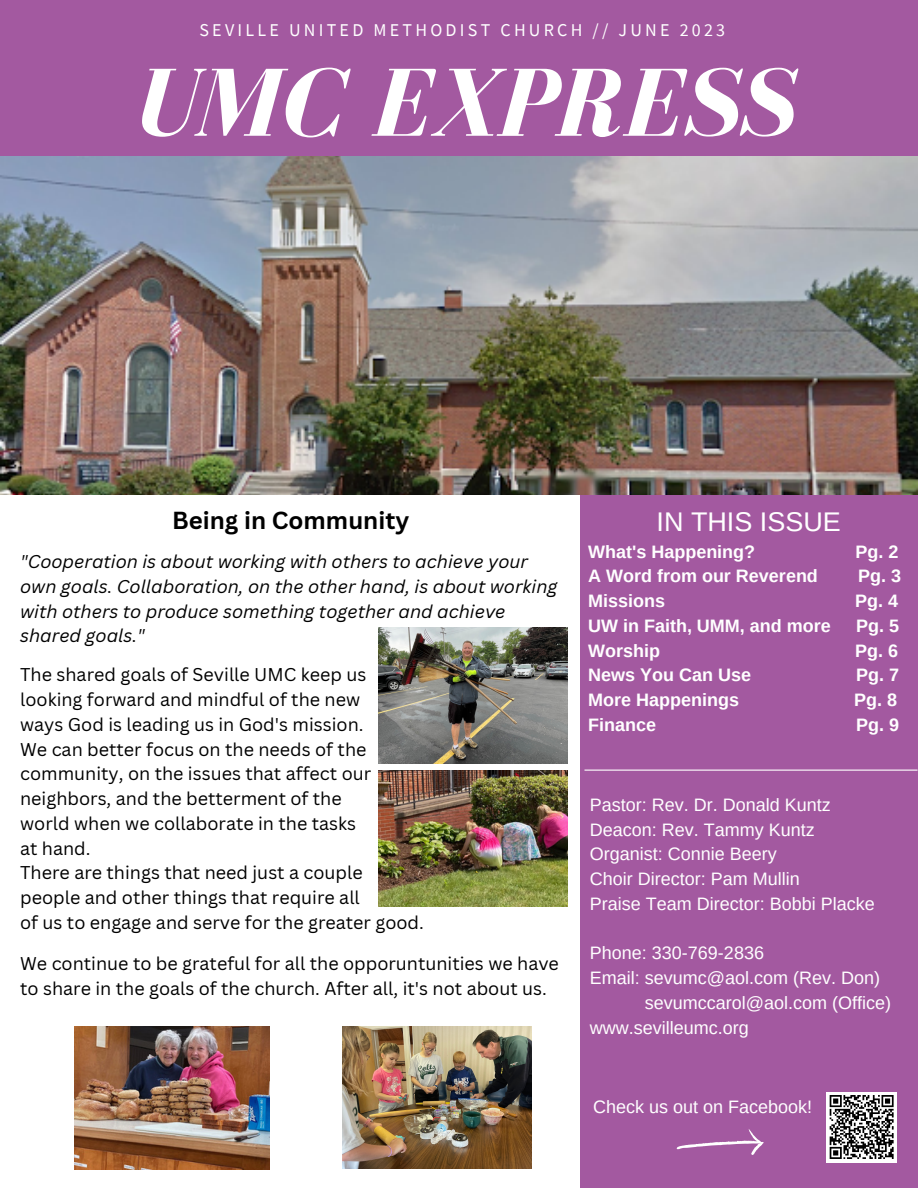
<style>
.page{position:relative;width:918px;height:1188px;background:#fff}
.page>*{position:absolute;margin:0;border:0;box-sizing:border-box;transform-origin:0 0}
.t1{font:italic 700 99.6px "Bodoni FLF";color:#fff}
.t2{font:27px "Arimo";color:#fff}
.t3{font:700 24px "Canva Sans";color:#000}
.t4{font:18px/24.8px "Canva Sans";color:#000}
.t5{font:18px "Arimo";color:#fff}
.t6{font:italic 18px/24.8px "Canva Sans";color:#000}
.t7{font:700 18px "Arimo";color:#fff}
.t8{font:18px "Source Sans Pro";letter-spacing:.18em;color:#fff}
</style>
<div class="page">
<div style="left:581px;top:474px;width:337px;height:714px;background:#a359a0"></div>
<div style="left:0;top:0;width:918px;height:157px;background:#a359a0"></div>
<img style="left:0;top:157px;width:918px;height:337px">
<hr style="left:585px;top:770px;width:333px;height:1px;background:#fff">
<div style="left:826px;top:1092px;width:71px;height:70px;background:#fff"></div>
<svg style="left:829px;top:1095px;width:65px;height:64px"></svg>
<svg style="left:676px;top:1129px;width:88px;height:26px"></svg>
<img style="left:74px;top:1027px;width:196px;height:143px">
<img style="left:342px;top:1027px;width:189px;height:142px">
<img style="left:378px;top:771px;width:189px;height:136px">
<img style="left:378px;top:627px;width:189px;height:136px">
<p class="t8" style="left:199px;top:19px;width:527px">SEVILLE UNITED METHODIST CHURCH // JUNE 2023</p>
<p class="t1" style="left:133px;top:50px;width:662px">UMC EXPRESS</p>
<p class="t3" style="left:172px;top:504px;width:239px">Being in Community</p>
<p class="t6" style="left:20px;top:549px;width:539px">"Cooperation is about working with others to achieve your own goals. Collaboration, on the other hand, is about working with others to produce something together and achieve shared goals."</p>
<p class="t4" style="left:20px;top:662px;width:348px">The shared goals of Seville UMC keep us</p>
<p class="t4" style="left:20px;top:687px;width:342px">looking forward and mindful of the new</p>
<p class="t4" style="left:20px;top:712px;width:345px">ways God is leading us in God's mission.</p>
<p class="t4" style="left:20px;top:736px;width:348px">We can better focus on the needs of the</p>
<p class="t4" style="left:20px;top:761px;width:353px">community, on the issues that affect our</p>
<p class="t4" style="left:20px;top:786px;width:323px">neighbors, and the betterment of the</p>
<p class="t4" style="left:20px;top:811px;width:337px">world when we collaborate in the tasks</p>
<p class="t4" style="left:20px;top:835px;width:72px">at hand.</p>
<p class="t4" style="left:20px;top:860px;width:344px">There are things that need just a couple</p>
<p class="t4" style="left:20px;top:885px;width:341px">people and other things that require all</p>
<p class="t4" style="left:20px;top:910px;width:405px">of us to engage and serve for the greater good.</p>
<p class="t4" style="left:20px;top:951px;width:540px">We continue to be grateful for all the opporuntunities we have to share in the goals of the church. After all, it's not about us.</p>
<p class="t2" style="left:657px;top:506px;width:186px">IN THIS ISSUE</p>
<p class="t7" style="left:588px;top:541px;width:169px">What's Happening?</p>
<p class="t7" style="left:855px;top:541px;width:44px">Pg. 2</p>
<p class="t7" style="left:588px;top:566px;width:231px">A Word from our Reverend</p>
<p class="t7" style="left:858px;top:566px;width:44px">Pg. 3</p>
<p class="t7" style="left:588px;top:591px;width:78px">Missions</p>
<p class="t7" style="left:855px;top:591px;width:44px">Pg. 4</p>
<p class="t7" style="left:588px;top:616px;width:244px">UW in Faith, UMM, and more</p>
<p class="t7" style="left:856px;top:616px;width:44px">Pg. 5</p>
<p class="t7" style="left:588px;top:640px;width:73px">Worship</p>
<p class="t7" style="left:855px;top:640px;width:44px">Pg. 6</p>
<p class="t7" style="left:588px;top:665px;width:164px">News You Can Use</p>
<p class="t7" style="left:856px;top:665px;width:44px">Pg. 7</p>
<p class="t7" style="left:588px;top:690px;width:152px">More Happenings</p>
<p class="t7" style="left:854px;top:690px;width:44px">Pg. 8</p>
<p class="t7" style="left:588px;top:715px;width:69px">Finance</p>
<p class="t7" style="left:856px;top:715px;width:44px">Pg. 9</p>
<p class="t5" style="left:590px;top:795px;width:242px">Pastor: Rev. Dr. Donald Kuntz</p>
<p class="t5" style="left:590px;top:819px;width:226px">Deacon: Rev. Tammy Kuntz</p>
<p class="t5" style="left:590px;top:844px;width:188px">Organist: Connie Beery</p>
<p class="t5" style="left:590px;top:869px;width:211px">Choir Director: Pam Mullin</p>
<p class="t5" style="left:590px;top:894px;width:286px">Praise Team Director: Bobbi Placke</p>
<p class="t5" style="left:590px;top:943px;width:176px">Phone: 330-769-2836</p>
<p class="t5" style="left:590px;top:968px;width:292px">Email: sevumc@aol.com (Rev. Don)</p>
<p class="t5" style="left:645px;top:993px;width:248px">sevumccarol@aol.com (Office)</p>
<p class="t5" style="left:590px;top:1017px;width:160px">www.sevilleumc.org</p>
<p class="t5" style="left:593px;top:1097px;width:220px">Check us out on Facebook!</p>
</div>
